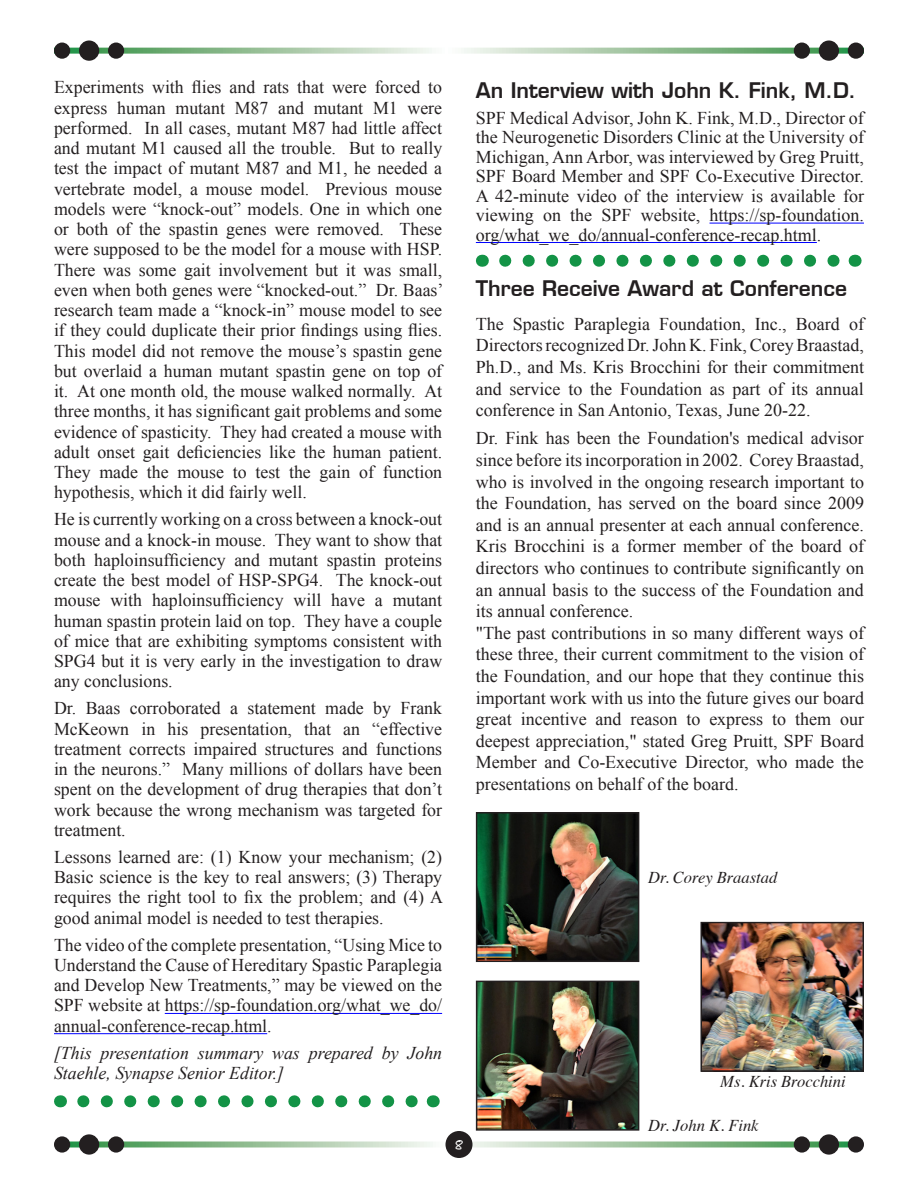
<style>
.page{position:relative;width:918px;height:1188px;background:#fff}
.page>*{position:absolute;margin:0;border:0;box-sizing:border-box;transform-origin:0 0}
.Normal_wrd_71{font:600 21px "Eurostile LT";color:#231f20}
.Normal_wrd_72{font:600 21px "Eurostile LT";color:#231f20}
.Normal_wrd_70{font:18px/20.2px "Times New Roman";color:#231f20;text-align:justify}
.Normal_wrd_72-2{font:18px/21.6px "Times New Roman";color:#231f20;text-align:justify}
.Normal_wrd_71-2{font:18px/19.5px "Times New Roman";color:#231f20;text-align:justify}
.Normal_wrd_70-2{font:italic 18px/20.2px "Times New Roman";color:#231f20}
.Normal_wrd_72-3{font:italic 16.5px "Times";color:#231f20}
.t1{font:16.5px "Bradley Hand ITCTT Bold";color:#fff;scale:.9 1}
</style>
<div class="page">
<svg style="left:69px;top:1142px;width:780px;height:6px;background:#a4c8a6"></svg>
<div style="left:446px;top:1131px;width:26px;height:27px;background:#231f20;border-radius:50%"></div>
<div style="left:54px;top:1136px;width:16px;height:17px;background:#231f20;border-radius:50%"></div>
<div style="left:79px;top:1134px;width:20px;height:21px;background:#231f20;border-radius:50%"></div>
<div style="left:108px;top:1136px;width:16px;height:17px;background:#231f20;border-radius:50%"></div>
<div style="left:794px;top:1136px;width:16px;height:17px;background:#231f20;border-radius:50%"></div>
<div style="left:819px;top:1134px;width:20px;height:21px;background:#231f20;border-radius:50%"></div>
<div style="left:848px;top:1136px;width:16px;height:17px;background:#231f20;border-radius:50%"></div>
<svg style="left:70px;top:48px;width:778px;height:6px;background:#a6caa7"></svg>
<div style="left:54px;top:43px;width:16px;height:16px;background:#231f20;border-radius:50%"></div>
<div style="left:79px;top:40px;width:20px;height:21px;background:#231f20;border-radius:50%"></div>
<div style="left:108px;top:43px;width:16px;height:16px;background:#231f20;border-radius:50%"></div>
<div style="left:794px;top:43px;width:16px;height:16px;background:#231f20;border-radius:50%"></div>
<div style="left:819px;top:40px;width:20px;height:21px;background:#231f20;border-radius:50%"></div>
<div style="left:848px;top:43px;width:16px;height:16px;background:#231f20;border-radius:50%"></div>
<hr style="left:165px;top:1013px;width:277px;height:1px;background:#00f">
<hr style="left:54px;top:1033px;width:213px;height:1px;background:#00f">
<svg style="left:83px;top:1095px;width:335px;height:12px"></svg>
<svg style="left:60px;top:1095px;width:1px;height:12px"></svg>
<svg style="left:433px;top:1095px;width:1px;height:12px"></svg>
<hr style="left:710px;top:223px;width:154px;height:1px;background:#00f">
<hr style="left:476px;top:242px;width:341px;height:1px;background:#00f">
<svg style="left:505px;top:255px;width:335px;height:12px"></svg>
<svg style="left:482px;top:255px;width:1px;height:12px"></svg>
<svg style="left:855px;top:255px;width:1px;height:12px"></svg>
<img style="left:479px;top:815px;width:157px;height:144px">
<div style="left:476px;top:812px;width:163px;height:150px;border:2px solid #231f20"></div>
<img style="left:703px;top:925px;width:158px;height:144px">
<div style="left:700px;top:922px;width:164px;height:150px;border:2px solid #231f20"></div>
<img style="left:479px;top:984px;width:157px;height:144px">
<div style="left:476px;top:981px;width:163px;height:150px;border:2px solid #231f20"></div>
<p class="Normal_wrd_70" style="left:54px;top:77px;width:391px">Experiments with flies and rats that were forced to express human mutant M87 and mutant M1 were performed. In all cases, mutant M87 had little affect and mutant M1 caused all the trouble. But to really test the impact of mutant M87 and M1, he needed a vertebrate model, a mouse model. Previous mouse models were “knock-out” models. One in which one or both of the spastin genes were removed. These were supposed to be the model for a mouse with HSP.<br>There was some gait involvement but it was small, even when both genes were “knocked-out.” Dr. Baas’ research team made a “knock-in” mouse model to see if they could duplicate their prior findings using flies.<br>This model did not remove the mouse’s spastin gene but overlaid a human mutant spastin gene on top of it. At one month old, the mouse walked normally. At three months, it has significant gait problems and some evidence of spasticity. They had created a mouse with adult onset gait deficiencies like the human patient.<br>They made the mouse to test the gain of function hypothesis, which it did fairly well.</p>
<p class="Normal_wrd_70" style="left:54px;top:509px;width:390px">He is currently working on a cross between a knock-out mouse and a knock-in mouse. They want to show that both haploinsufficiency and mutant spastin proteins create the best model of HSP-SPG4. The knock-out mouse with haploinsufficiency will have a mutant human spastin protein laid on top. They have a couple of mice that are exhibiting symptoms consistent with SPG4 but it is very early in the investigation to draw any conclusions.</p>
<p class="Normal_wrd_70" style="left:54px;top:698px;width:390px">Dr. Baas corroborated a statement made by Frank McKeown in his presentation, that an “effective treatment corrects impaired structures and functions in the neurons.” Many millions of dollars have been spent on the development of drug therapies that don’t work because the wrong mechanism was targeted for treatment.</p>
<p class="Normal_wrd_70" style="left:54px;top:847px;width:391px">Lessons learned are: (1) Know your mechanism; (2)<br>Basic science is the key to real answers; (3) Therapy requires the right tool to fix the problem; and (4) A good animal model is needed to test therapies.</p>
<p class="Normal_wrd_70" style="left:54px;top:934px;width:390px">The video of the complete presentation, “Using Mice to Understand the Cause of Hereditary Spastic Paraplegia and Develop New Treatments,” may be viewed on the SPF website at https://sp-foundation.org/what_we_do/ annual-conference-recap.html.</p>
<p class="Normal_wrd_70-2" style="left:54px;top:1042px;width:390px">[This presentation summary was prepared by John<br>Staehle, Synapse Senior Editor.]</p>
<p class="Normal_wrd_71" style="left:476px;top:77px;width:382px">An Interview with John K. Fink, M.D.</p>
<p class="Normal_wrd_71-2" style="left:476px;top:108px;width:390px">SPF Medical Advisor, John K. Fink, M.D., Director of the Neurogenetic Disorders Clinic at the University of Michigan, Ann Arbor, was interviewed by Greg Pruitt, SPF Board Member and SPF Co-Executive Director.<br>A 42-minute video of the interview is available for viewing on the SPF website, https://sp-foundation. org/what_we_do/annual-conference-recap.html.</p>
<p class="Normal_wrd_72" style="left:476px;top:275px;width:373px">Three Receive Award at Conference</p>
<p class="Normal_wrd_72-2" style="left:476px;top:313px;width:390px">The Spastic Paraplegia Foundation, Inc., Board of Directors recognized Dr. John K. Fink, Corey Braastad, Ph.D., and Ms. Kris Brocchini for their commitment and service to the Foundation as part of its annual conference in San Antonio, Texas, June 20-22.</p>
<p class="Normal_wrd_70" style="left:476px;top:427px;width:390px;line-height:21.6px">Dr. Fink has been the Foundation's medical advisor since before its incorporation in 2002. Corey Braastad, who is involved in the ongoing research important to the Foundation, has served on the board since 2009 and is an annual presenter at each annual conference.<br>Kris Brocchini is a former member of the board of directors who continues to contribute significantly on an annual basis to the success of the Foundation and its annual conference.</p>
<p class="Normal_wrd_72-2" style="left:476px;top:622px;width:390px">"The past contributions in so many different ways of these three, their current commitment to the vision of the Foundation, and our hope that they continue this important work with us into the future gives our board great incentive and reason to express to them our deepest appreciation," stated Greg Pruitt, SPF Board Member and Co-Executive Director, who made the presentations on behalf of the board.</p>
<p class="Normal_wrd_72-3" style="left:648px;top:863px;width:131px">Dr. Corey Braastad</p>
<p class="Normal_wrd_72-3" style="left:720px;top:1067px;width:127px">Ms. Kris Brocchini</p>
<p class="t1" style="left:455px;top:1135px;width:11px">8</p>
<p class="Normal_wrd_72-3" style="left:648px;top:1111px;width:112px">Dr. John K. Fink</p>
</div>
